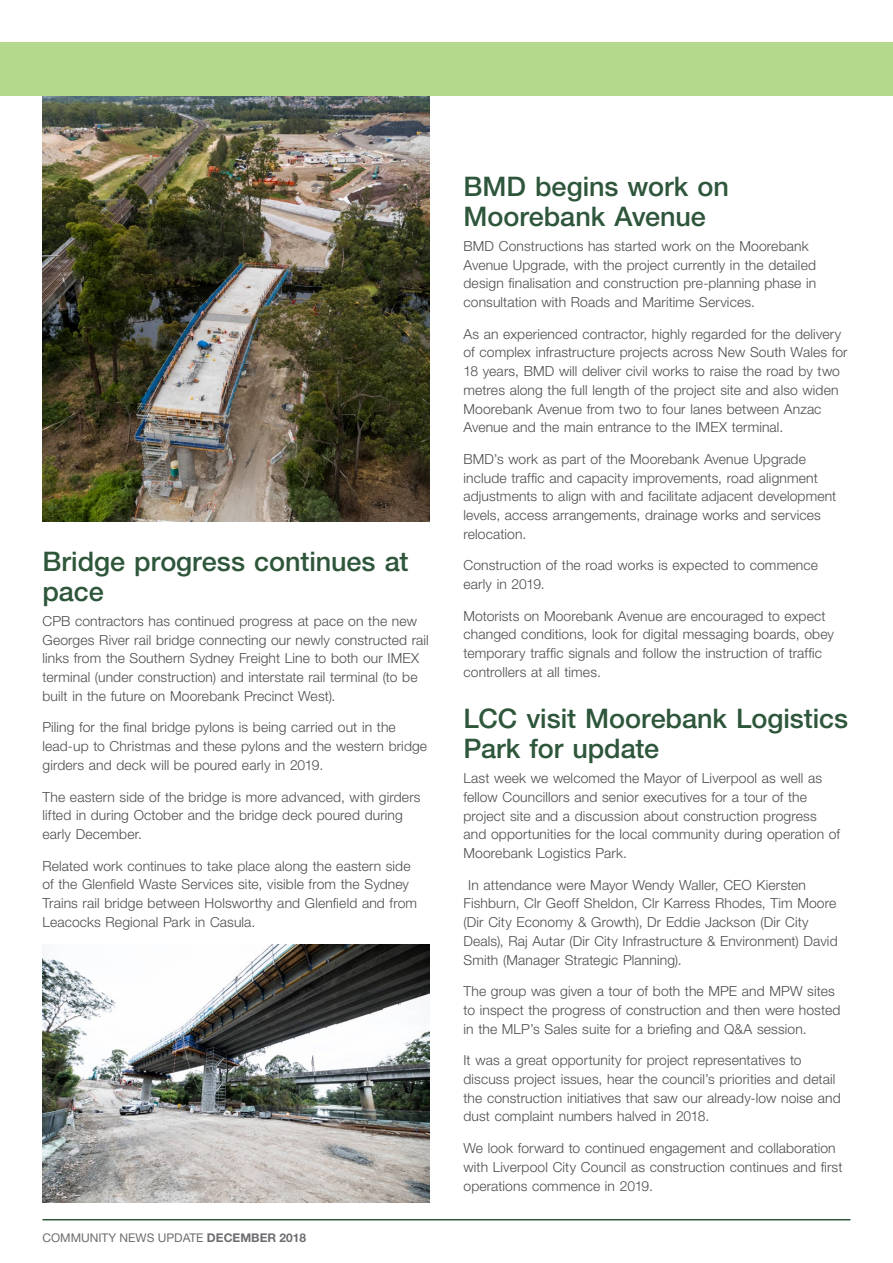
<style>
.page{position:relative;width:893px;height:1263px;background:#fff}
.page>*{position:absolute;margin:0;border:0;box-sizing:border-box;transform-origin:0 0}
.t1{font:500 27px/30px "Helvetica Neue LT Std";color:#2e563b}
.t2{font:300 13.8px/18.8px "Helvetica Neue LT Std";letter-spacing:.01em;color:#4d4d4f}
.t3{font:12px "Helvetica Neue LT Std";color:#6d6e71}
.s1{font-weight:700}
</style>
<div class="page">
<img style="left:43px;top:96px;width:386px;height:425px">
<div style="left:0;top:43px;width:893px;height:53px;background:#b4d88c"></div>
<hr style="left:43px;top:1219px;width:807px;height:1px;background:#2e563b">
<img style="left:43px;top:944px;width:386px;height:258px">
<h1 class="t1" style="left:43px;top:546px;width:368px">Bridge progress continues at pace</h1>
<p class="t2" style="left:43px;top:611px;width:388px">CPB contractors has continued progress at pace on the new Georges River rail bridge connecting our newly constructed rail links from the Southern Sydney Freight Line to both our IMEX terminal (under construction) and interstate rail terminal (to be built in the future on Moorebank Precinct West).</p>
<p class="t2" style="left:43px;top:718px;width:386px">Piling for the final bridge pylons is being carried out in the lead-up to Christmas and these pylons and the western bridge girders and deck will be poured early in 2019.</p>
<p class="t2" style="left:43px;top:787px;width:380px">The eastern side of the bridge is more advanced, with girders lifted in during October and the bridge deck poured during early December.</p>
<p class="t2" style="left:43px;top:856px;width:376px">Related work continues to take place along the eastern side of the Glenfield Waste Services site, visible from the Sydney Trains rail bridge between Holsworthy and Glenfield and from Leacocks Regional Park in Casula.</p>
<p class="t3" style="left:43px;top:1230px;width:265px">COMMUNITY NEWS UPDATE <span class="s1">DECEMBER 2018</span></p>
<h1 class="t1" style="left:463px;top:171px;width:267px">BMD begins work on<br>Moorebank Avenue</h1>
<p class="t2" style="left:463px;top:236px;width:354px">BMD Constructions has started work on the Moorebank Avenue Upgrade, with the project currently in the detailed design finalisation and construction pre-planning phase in consultation with Roads and Maritime Services.</p>
<p class="t2" style="left:463px;top:324px;width:386px">As an experienced contractor, highly regarded for the delivery of complex infrastructure projects across New South Wales for 18 years, BMD will deliver civil works to raise the road by two metres along the full length of the project site and also widen Moorebank Avenue from two to four lanes between Anzac Avenue and the main entrance to the IMEX terminal.</p>
<p class="t2" style="left:463px;top:449px;width:374px">BMD’s work as part of the Moorebank Avenue Upgrade include traffic and capacity improvements, road alignment adjustments to align with and facilitate adjacent development levels, access arrangements, drainage works and services relocation.</p>
<p class="t2" style="left:463px;top:556px;width:356px">Construction of the road works is expected to commence early in 2019.</p>
<p class="t2" style="left:463px;top:606px;width:372px">Motorists on Moorebank Avenue are encouraged to expect changed conditions, look for digital messaging boards, obey temporary traffic signals and follow the instruction of traffic controllers at all times.</p>
<h1 class="t1" style="left:463px;top:703px;width:386px">LCC visit Moorebank Logistics<br>Park for update</h1>
<p class="t2" style="left:463px;top:769px;width:378px">Last week we welcomed the Mayor of Liverpool as well as fellow Councillors and senior executives for a tour of the project site and a discussion about construction progress and opportunities for the local community during operation of Moorebank Logistics Park.</p>
<p class="t2" style="left:463px;top:875px;width:376px;text-indent:5px">In attendance were Mayor Wendy Waller, CEO Kiersten Fishburn, Clr Geoff Sheldon, Clr Karress Rhodes, Tim Moore (Dir City Economy &amp; Growth), Dr Eddie Jackson (Dir City Deals), Raj Autar (Dir City Infrastructure &amp; Environment) David Smith (Manager Strategic Planning).</p>
<p class="t2" style="left:463px;top:982px;width:378px">The group was given a tour of both the MPE and MPW sites to inspect the progress of construction and then were hosted in the MLP’s Sales suite for a briefing and Q&amp;A session.</p>
<p class="t2" style="left:463px;top:1051px;width:379px">It was a great opportunity for project representatives to discuss project issues, hear the council’s priorities and detail the construction initiatives that saw our already-low noise and dust complaint numbers halved in 2018.</p>
<p class="t2" style="left:463px;top:1138px;width:380px">We look forward to continued engagement and collaboration with Liverpool City Council as construction continues and first operations commence in 2019.</p>
</div>
